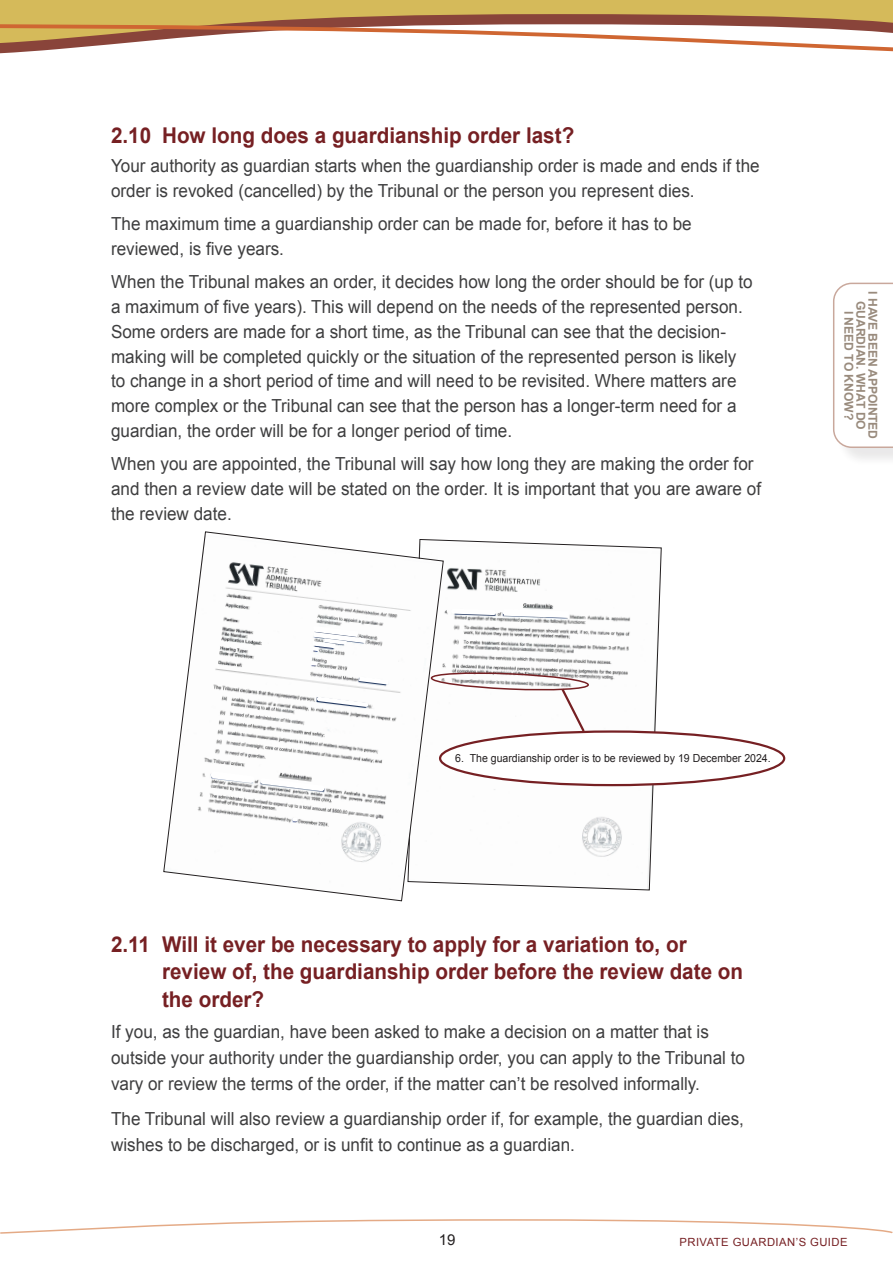
<style>
.page{position:relative;width:893px;height:1263px;background:#fff}
.page>*{position:absolute;margin:0;border:0;box-sizing:border-box;transform-origin:0 0}
.t1{font:700 21.75px/27.8px "Arial";color:#762023;scale:.95 1}
.t2{font:18px/24.8px "Arial";color:#3e3e3f;scale:.95 1}
.t3{font:15px "Arial";color:#231f20}
.t4{font:700 12.3px/12px "Arial";letter-spacing:-.005em;color:#998b7d;text-align:center}
.t5{font:11.25px "Arial";letter-spacing:.04em;color:#762023}
.t6{font:11.1px "Arial";color:#231f20;scale:.95 1}
</style>
<div class="page">
<div style="left:835px;top:285px;width:58px;height:182px;background:#231f20;opacity:.1"></div>
<svg style="left:833px;top:283px;width:60px;height:165px"></svg>
<svg style="left:444px;top:539px;width:218px;height:351px"></svg>
<svg style="left:163px;top:531px;width:281px;height:370px"></svg>
<svg style="left:312px;top:626px;width:54px;height:25px"></svg>
<svg style="left:311px;top:661px;width:7px;height:5px"></svg>
<svg style="left:359px;top:676px;width:30px;height:9px"></svg>
<svg style="left:317px;top:697px;width:51px;height:10px"></svg>
<svg style="left:211px;top:771px;width:43px;height:12px"></svg>
<svg style="left:260px;top:778px;width:65px;height:13px"></svg>
<svg style="left:292px;top:817px;width:6px;height:5px"></svg>
<svg style="left:451px;top:609px;width:45px;height:6px"></svg>
<svg style="left:503px;top:609px;width:66px;height:9px"></svg>
<div style="left:440px;top:731px;width:344px;height:54px;background:#fff;border-radius:50%"></div>
<div style="left:439px;top:730px;width:346px;height:56px;border:2px solid #762023;border-radius:50%"></div>
<svg style="left:431px;top:670px;width:159px;height:64px"></svg>
<hr style="left:0;top:0;width:893px;height:2px;background:#d5ba5a">
<svg style="left:0;top:2px;width:893px;height:20px;background:#c5a253"></svg>
<svg style="left:0;top:22px;width:893px;height:32px"></svg>
<svg style="left:0;top:1219px;width:893px;height:15px"></svg>
<p class="t1" style="left:111px;top:123px;width:489px">2.10 How long does a guardianship order last?</p>
<p class="t2" style="left:111px;top:154px;width:684px">Your authority as guardian starts when the guardianship order is made and ends if the order is revoked (cancelled) by the Tribunal or the person you represent dies.</p>
<p class="t2" style="left:111px;top:212px;width:613px">The maximum time a guardianship order can be made for, before it has to be reviewed, is five years.</p>
<p class="t2" style="left:111px;top:270px;width:677px">When the Tribunal makes an order, it decides how long the order should be for (up to a maximum of five years). This will depend on the needs of the represented person.<br>Some orders are made for a short time, as the Tribunal can see that the decision&shy;making will be completed quickly or the situation of the represented person is likely to change in a short period of time and will need to be revisited. Where matters are more complex or the Tribunal can see that the person has a longer-term need for a guardian, the order will be for a longer period of time.</p>
<p class="t2" style="left:111px;top:452px;width:686px">When you are appointed, the Tribunal will say how long they are making the order for and then a review date will be stated on the order. It is important that you are aware of the review date.</p>
<p class="t4" style="left:878px;top:291px;width:149px;rotate:90deg">I HAVE BEEN APPOINTED<br>GUARDIAN. WHAT DO<br>I NEED TO KNOW?</p>
<p class="t6" style="left:455px;top:751px;width:334px">6. The guardianship order is to be reviewed by 19 December 2024.</p>
<p class="t1" style="left:162px;top:931px;width:613px;text-indent:-51px">2.11 Will it ever be necessary to apply for a variation to, or review of, the guardianship order before the review date on the order?</p>
<p class="t2" style="left:111px;top:1018px;width:669px;line-height:26.2px">If you, as the guardian, have been asked to make a decision on a matter that is outside your authority under the guardianship order, you can apply to the Tribunal to vary or review the terms of the order, if the matter can’t be resolved informally.</p>
<p class="t2" style="left:111px;top:1105px;width:668px;line-height:26.2px">The Tribunal will also review a guardianship order if, for example, the guardian dies, wishes to be discharged, or is unfit to continue as a guardian.</p>
<p class="t3" style="left:439px;top:1229px;width:18px">19</p>
<p class="t5" style="left:679px;top:1234px;width:170px">PRIVATE GUARDIAN’S GUIDE</p>
</div>
